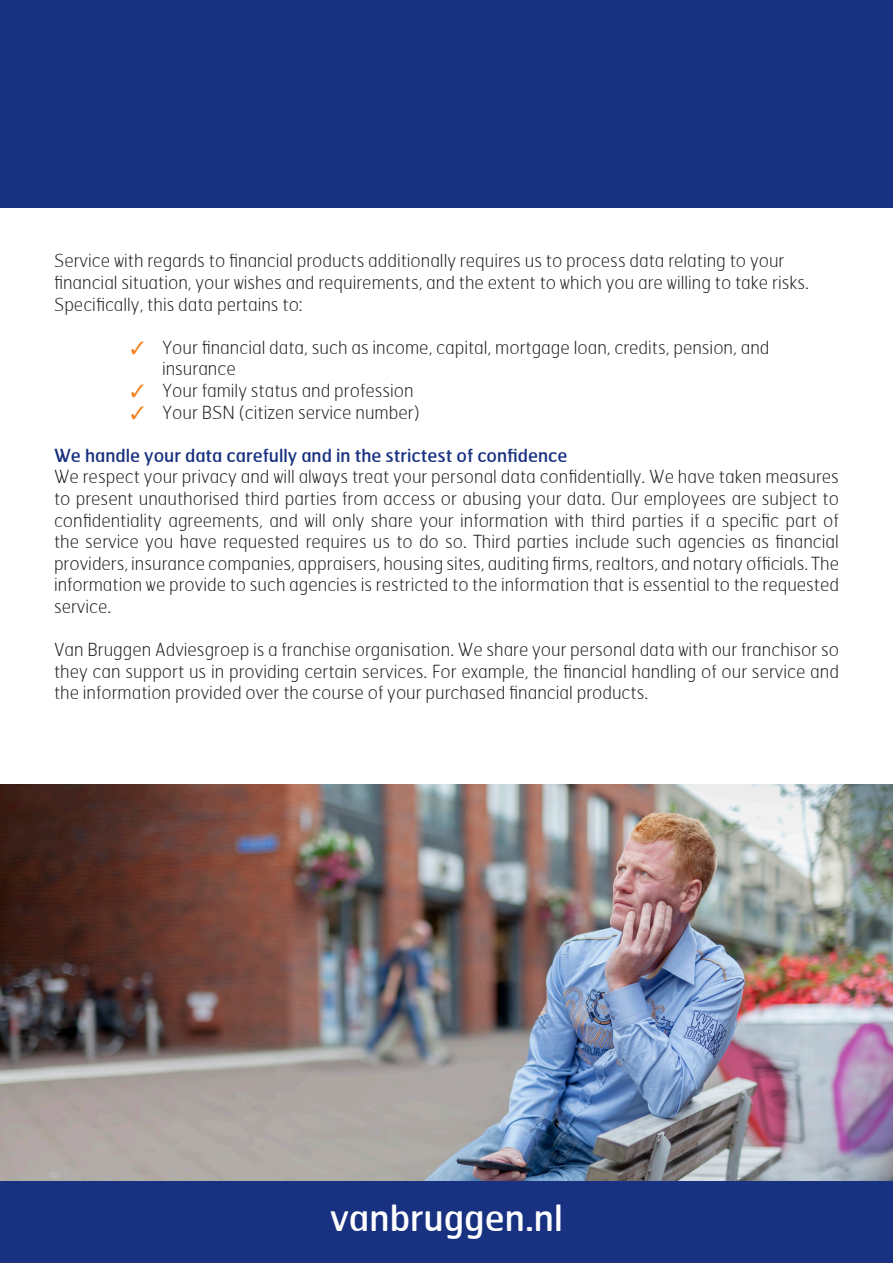
<style>
.page{position:relative;width:893px;height:1263px;background:#fff}
.page>*{position:absolute;margin:0;border:0;box-sizing:border-box;transform-origin:0 0}
.t1{font:36px "Hermes";color:#fff}
.t2{font:100 18px/21.6px "Hermes";color:#231f20}
.t3{font:18px "Hermes";color:#183181}
</style>
<div class="page">
<div style="left:0;top:0;width:893px;height:208px;background:#183181"></div>
<div style="left:0;top:1180px;width:893px;height:83px;background:#183181"></div>
<img style="left:0;top:784px;width:893px;height:396px">
<p class="t2" style="left:54px;top:250px;width:756px">Service with regards to financial products additionally requires us to process data relating to your financial situation, your wishes and requirements, and the extent to which you are willing to take risks.<br>Specifically, this data pertains to:</p>
<p class="t2" style="left:162px;top:336px;width:609px">Your financial data, such as income, capital, mortgage loan, credits, pension, and insurance</p>
<p class="t2" style="left:162px;top:379px;width:253px">Your family status and profession</p>
<p class="t2" style="left:162px;top:401px;width:259px">Your BSN (citizen service number)</p>
<p class="t3" style="left:54px;top:444px;width:515px">We handle your data carefully and in the strictest of confidence</p>
<p class="t2" style="left:54px;top:466px;width:787px;text-align:justify">We respect your privacy and will always treat your personal data confidentially. We have taken measures to present unauthorised third parties from access or abusing your data. Our employees are subject to confidentiality agreements, and will only share your information with third parties if a specific part of the service you have requested requires us to do so. Third parties include such agencies as financial providers, insurance companies, appraisers, housing sites, auditing firms, realtors, and notary officials. The information we provide to such agencies is restricted to the information that is essential to the requested service.</p>
<p class="t2" style="left:54px;top:638px;width:786px;text-align:justify">Van Bruggen Adviesgroep is a franchise organisation. We share your personal data with our franchisor so they can support us in providing certain services. For example, the financial handling of our service and the information provided over the course of your purchased financial products.</p>
<h1 class="t1" style="left:330px;top:1195px;width:234px">vanbruggen.nl</h1>
</div>
